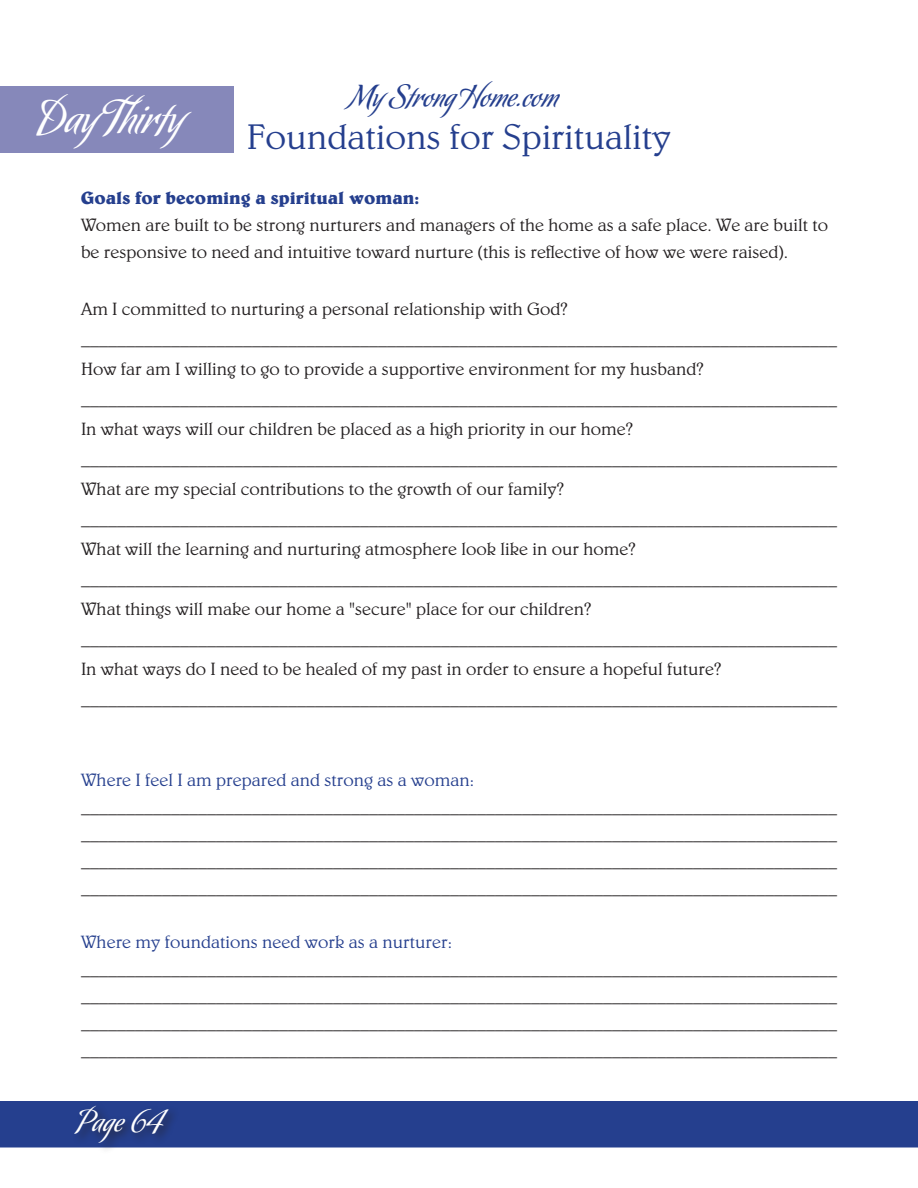
<style>
.page{position:relative;width:918px;height:1188px;background:#fff}
.page>*{position:absolute;margin:0;border:0;box-sizing:border-box;transform-origin:0 0}
.t1{font:45px "Koziupack";color:#fff}
.t2{font:300 36px "Belwe";color:#253f8e}
.t3{font:30px "Koziupack";color:#253f8e}
.t4{font:30px "Koziupack";color:#fff}
.t5{font:300 18px/27px "Belwe";color:#231f20;text-align:justify}
.t6{font:300 18px "Belwe";color:#253f8e}
.t7{font:700 18px "Belwe";color:#253f8e}
</style>
<div class="page">
<div style="left:0;top:1101px;width:918px;height:47px;background:#253f8e;border:2px solid #253f8e"></div>
<div style="left:72px;top:1103px;width:108px;height:51px;background:#231f20;opacity:.75"></div>
<div style="left:0;top:86px;width:234px;height:67px;background:#8688ba"></div>
<p class="t1" style="left:38px;top:90px;width:146px">Day Thirty</p>
<h3 class="t3" style="left:350px;top:79px;width:210px">My Strong Home.com</h3>
<p class="t2" style="left:247px;top:115px;width:426px">Foundations for Spirituality</p>
<p class="t7" style="left:81px;top:187px;width:340px">Goals for becoming a spiritual woman:</p>
<p class="t5" style="left:81px;top:212px;width:749px">Women are built to be strong nurturers and managers of the home as a safe place. We are built to be responsive to need and intuitive toward nurture (this is reflective of how we were raised).</p>
<p class="t5" style="left:81px;top:296px;width:488px">Am I committed to nurturing a personal relationship with God?</p>
<p class="t5" style="left:81px;top:326px;width:757px">____________________________________________________________________________________</p>
<p class="t5" style="left:81px;top:356px;width:624px">How far am I willing to go to provide a supportive environment for my husband?</p>
<p class="t5" style="left:81px;top:386px;width:757px">____________________________________________________________________________________</p>
<p class="t5" style="left:81px;top:416px;width:554px">In what ways will our children be placed as a high priority in our home?</p>
<p class="t5" style="left:81px;top:446px;width:757px">____________________________________________________________________________________</p>
<p class="t5" style="left:81px;top:476px;width:485px">What are my special contributions to the growth of our family?</p>
<p class="t5" style="left:81px;top:506px;width:757px">____________________________________________________________________________________</p>
<p class="t5" style="left:81px;top:536px;width:556px">What will the learning and nurturing atmosphere look like in our home?</p>
<p class="t5" style="left:81px;top:566px;width:757px">____________________________________________________________________________________</p>
<p class="t5" style="left:81px;top:596px;width:512px">What things will make our home a "secure" place for our children?</p>
<p class="t5" style="left:81px;top:626px;width:757px">____________________________________________________________________________________</p>
<p class="t5" style="left:81px;top:656px;width:642px">In what ways do I need to be healed of my past in order to ensure a hopeful future?</p>
<p class="t5" style="left:81px;top:686px;width:757px">____________________________________________________________________________________</p>
<p class="t6" style="left:81px;top:770px;width:395px">Where I feel I am prepared and strong as a woman:</p>
<p class="t5" style="left:81px;top:794px;width:757px">____________________________________________________________________________________ ____________________________________________________________________________________ ____________________________________________________________________________________</p>
<p class="t5" style="left:81px;top:875px;width:757px">____________________________________________________________________________________</p>
<p class="t6" style="left:81px;top:932px;width:373px">Where my foundations need work as a nurturer:</p>
<p class="t5" style="left:81px;top:956px;width:757px">____________________________________________________________________________________ ____________________________________________________________________________________ ____________________________________________________________________________________ ____________________________________________________________________________________</p>
<p class="t4" style="left:78px;top:1103px;width:86px">Page 64</p>
</div>
